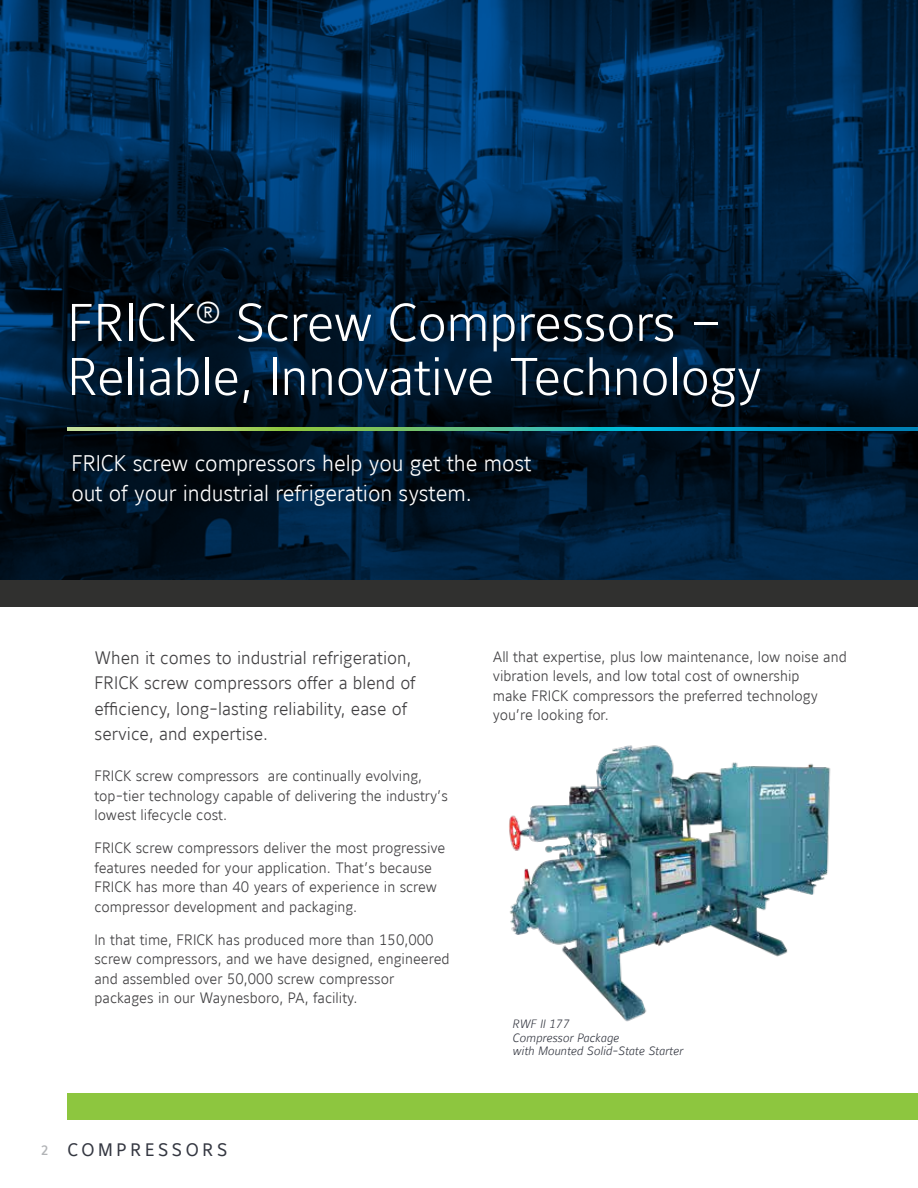
<style>
.page{position:relative;width:918px;height:1188px;background:#fff}
.page>*{position:absolute;margin:0;border:0;box-sizing:border-box;transform-origin:0 0}
.t1{font:52.5px/54px "Maurea Light Tf";letter-spacing:-.005em;color:#fff}
.t2{font:22.5px/30px "Maurea Light Tf";letter-spacing:-.005em;color:#fff}
.t3{font:18px/25.5px "Maurea Light Tf";color:#414042}
.t4{font:18px "Maurea Regular Tf";letter-spacing:.2em;color:#343741}
.t5{font:15px/19.5px "Maurea Light Tf";color:#414042}
.t6{font:12px/13.5px "Maurea Light Italic Tf";color:#343741}
.s1{font-family:"Maurea Medium Tf";font-size:13.5px;color:#b2b4b7}
</style>
<div class="page">
<div style="left:68px;top:1094px;width:850px;height:26px;background:#8dc63f"></div>
<svg style="left:0;top:0;width:918px;height:580px;background:#001e39"></svg>
<div style="left:0;top:580px;width:918px;height:28px;background:#30302f"></div>
<svg style="left:68px;top:428px;width:850px;height:3px;background:#51b999"></svg>
<img style="left:509px;top:745px;width:322px;height:277px">
<h1 class="t1" style="left:68px;top:296px;width:696px">FRICK<sup>®</sup> Screw Compressors –<br>Reliable, Innovative Technology</h1>
<h2 class="t2" style="left:71px;top:448px;width:462px">FRICK screw compressors help you get the most out of your industrial refrigeration system.</h2>
<p class="t3" style="left:94px;top:645px;width:323px">When it comes to industrial refrigeration, FRICK screw compressors offer a blend of efficiency, long-lasting reliability, ease of service, and expertise.</p>
<p class="t5" style="left:94px;top:767px;width:355px">FRICK screw compressors are continually evolving, top-tier technology capable of delivering the industry’s lowest lifecycle cost.</p>
<p class="t5" style="left:94px;top:839px;width:352px">FRICK screw compressors deliver the most progressive features needed for your application. That’s because FRICK has more than 40 years of experience in screw compressor development and packaging.</p>
<p class="t5" style="left:94px;top:930px;width:357px">In that time, FRICK has produced more than 150,000 screw compressors, and we have designed, engineered and assembled over 50,000 screw compressor packages in our Waynesboro, PA, facility.</p>
<p class="t4" style="left:41px;top:1140px;width:188px"><span class="s1">2</span> COMPRESSORS</p>
<p class="t5" style="left:493px;top:647px;width:356px">All that expertise, plus low maintenance, low noise and vibration levels, and low total cost of ownership<br>make FRICK compressors the preferred technology you’re looking for.</p>
<p class="t6" style="left:512px;top:1018px;width:172px">RWF II 177<br>Compressor Package<br>with Mounted Solid-State Starter</p>
</div>
